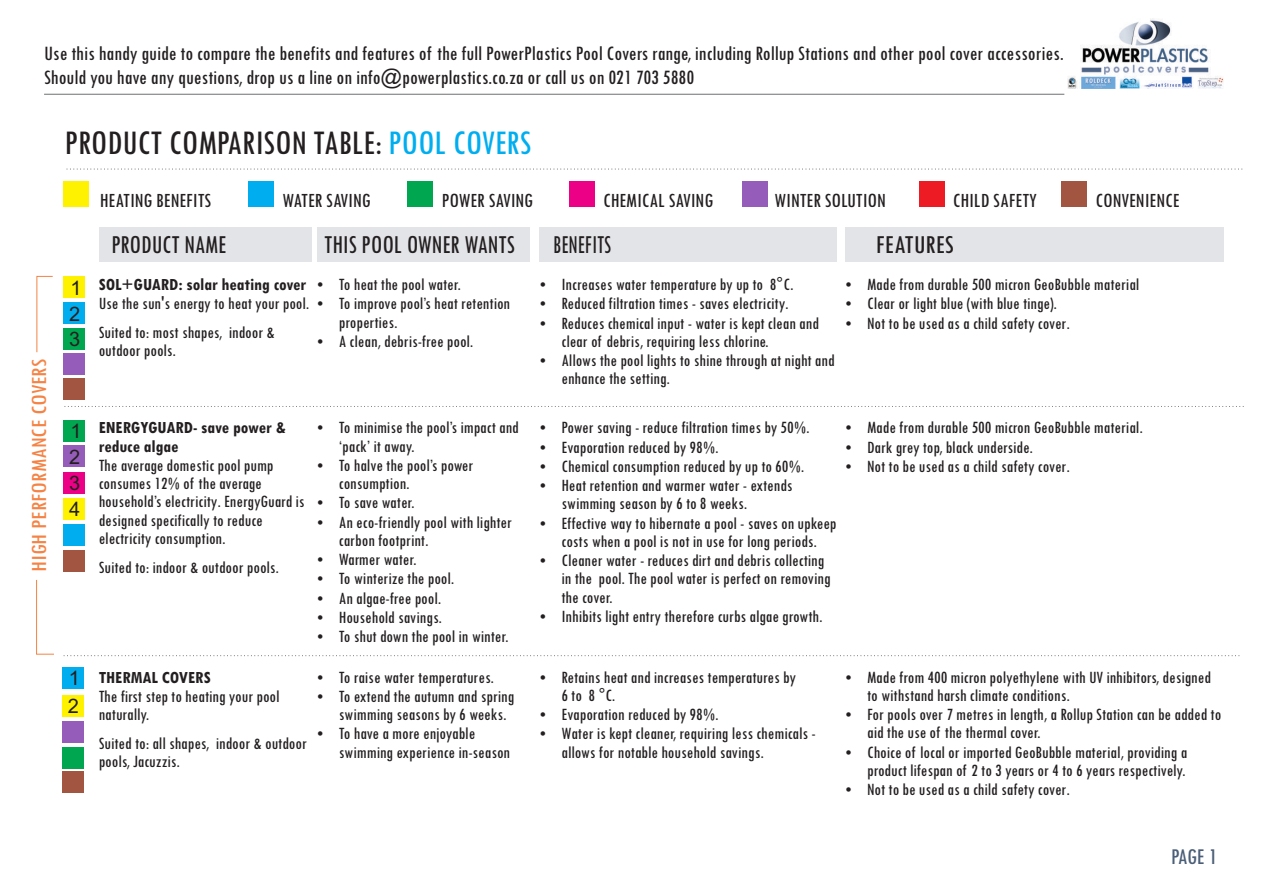
<style>
.page{position:relative;width:1263px;height:893px;background:#fff}
.page>*{position:absolute;margin:0;border:0;box-sizing:border-box;transform-origin:0 0}
.t1{font:condensed 36px "Tw Cen";color:#231f20}
.t2{font:condensed 27px "Tw Cen";color:#231f20;scale:.94 1}
.t3{font:condensed 27px "Tw Cen";color:#231f20;scale:.82 1}
.t4{font:condensed 27px "Tw Cen";color:#231f20;scale:1.04 1}
.t5{font:condensed 23.55px "Tw Cen";color:#4a5e78}
.t6{font:condensed 22.5px "Tw Cen";color:#f58345;scale:1.15 1}
.t7{font:condensed 21.3px/23.7px "Tw Cen";color:#231f20}
.t8{font:condensed 21px "Tw Cen";color:#231f20}
.t9{font:19.95px/26.1px "Arial";color:#231f20}
.t10{font:condensed 18px/18.9px "Tw Cen";color:#231f20}
.t11{font:700 condensed 18px/18.3px "Tw Cen";color:#231f20}
.s1{color:#00aeef}
</style>
<div class="page">
<div style="left:99px;top:228px;width:212px;height:34px;background:#e3e4e8"></div>
<div style="left:317px;top:228px;width:212px;height:34px;background:#e3e4e8"></div>
<div style="left:539px;top:228px;width:298px;height:34px;background:#e3e4e8"></div>
<div style="left:845px;top:228px;width:378px;height:34px;background:#e3e4e8"></div>
<div style="left:64px;top:354px;width:21px;height:21px;background:#965cb9"></div>
<svg style="left:64px;top:406px;width:1180px;height:1px"></svg>
<svg style="left:64px;top:655px;width:1176px;height:1px"></svg>
<div style="left:64px;top:524px;width:21px;height:22px;background:#00aeef"></div>
<svg style="left:67px;top:169px;width:1176px;height:1px"></svg>
<div style="left:408px;top:182px;width:25px;height:25px;background:#00a650"></div>
<div style="left:248px;top:182px;width:26px;height:25px;background:#00aeef"></div>
<div style="left:742px;top:182px;width:26px;height:25px;background:#965cb9"></div>
<div style="left:919px;top:182px;width:25px;height:25px;background:#ed1c24"></div>
<div style="left:64px;top:182px;width:25px;height:25px;background:#fff200"></div>
<hr style="left:44px;top:94px;width:1020px;height:1px;background:#6d6f71">
<div style="left:569px;top:182px;width:26px;height:25px;background:#ec0086"></div>
<svg style="left:36px;top:276px;width:17px;height:77px"></svg>
<svg style="left:36px;top:579px;width:18px;height:76px"></svg>
<div style="left:64px;top:277px;width:21px;height:21px;background:#fff200"></div>
<div style="left:64px;top:303px;width:21px;height:21px;background:#00aeef"></div>
<div style="left:64px;top:498px;width:21px;height:21px;background:#fff200"></div>
<div style="left:64px;top:472px;width:21px;height:21px;background:#ec0086"></div>
<div style="left:64px;top:420px;width:21px;height:21px;background:#00a650"></div>
<div style="left:64px;top:446px;width:21px;height:21px;background:#965cb9"></div>
<div style="left:1061px;top:182px;width:26px;height:25px;background:#a25641"></div>
<div style="left:64px;top:378px;width:21px;height:22px;background:#a25641"></div>
<div style="left:64px;top:551px;width:21px;height:21px;background:#a25641"></div>
<div style="left:62px;top:747px;width:21px;height:21px;background:#00a650"></div>
<div style="left:62px;top:721px;width:21px;height:22px;background:#965cb9"></div>
<div style="left:62px;top:668px;width:21px;height:21px;background:#00aeef"></div>
<div style="left:62px;top:695px;width:21px;height:22px;background:#fff200"></div>
<div style="left:62px;top:772px;width:21px;height:21px;background:#a25641"></div>
<div style="left:64px;top:328px;width:21px;height:22px;background:#00a650"></div>
<img style="left:1067px;top:19px;width:156px;height:70px">
<p class="t7" style="left:44px;top:43px;width:1021px">Use this handy guide to compare the benefits and features of the full PowerPlastics Pool Covers range, including Rollup Stations and other pool cover accessories.<br>Should you have any questions, drop us a line on info@powerplastics.co.za or call us on 021 703 5880</p>
<h1 class="t1" style="left:65px;top:130px;width:468px">PRODUCT COMPARISON TABLE: <span class="s1">POOL COVERS</span></h1>
<p class="t8" style="left:100px;top:193px;width:113px">HEATING BENEFITS</p>
<p class="t8" style="left:283px;top:193px;width:89px">WATER SAVING</p>
<p class="t8" style="left:442px;top:193px;width:93px">POWER SAVING</p>
<p class="t8" style="left:775px;top:193px;width:113px">WINTER SOLUTION</p>
<p class="t8" style="left:953px;top:193px;width:86px">CHILD SAFETY</p>
<p class="t8" style="left:603px;top:193px;width:112px">CHEMICAL SAVING</p>
<p class="t8" style="left:1095px;top:193px;width:86px">CONVENIENCE</p>
<p class="t6" style="left:31px;top:572px;width:187px;rotate:-90deg">HIGH PERFORMANCE COVERS</p>
<p class="t9" style="left:69px;top:276px;width:14px">1<br>2</p>
<p class="t9" style="left:69px;top:328px;width:13px">3</p>
<p class="t9" style="left:69px;top:420px;width:14px">1<br>2</p>
<p class="t9" style="left:69px;top:472px;width:13px">3</p>
<p class="t9" style="left:69px;top:498px;width:13px">4</p>
<p class="t9" style="left:68px;top:666px;width:14px;line-height:27.9px">1<br>2</p>
<h2 class="t2" style="left:111px;top:236px;width:124px">PRODUCT NAME</h2>
<h2 class="t2" style="left:324px;top:236px;width:204px">THIS POOL OWNER WANTS</h2>
<h2 class="t3" style="left:553px;top:236px;width:72px">BENEFITS</h2>
<h2 class="t4" style="left:876px;top:235px;width:77px">FEATURES</h2>
<p class="t11" style="left:99px;top:277px;width:209px">SOL+GUARD: solar heating cover</p>
<p class="t10" style="left:99px;top:291px;width:212px;line-height:28.8px">Use the sun's energy to heat your pool.<br>Suited to: most shapes, indoor &amp;</p>
<p class="t10" style="left:99px;top:343px;width:79px">outdoor pools.</p>
<p class="t10" style="left:561px;top:276px;width:275px">Increases water temperature by up to 8°C.<br>Reduced filtration times - saves electricity.<br>Reduces chemical input - water is kept clean and clear of debris, requiring less chlorine.<br>Allows the pool lights to shine through at night and enhance the setting.</p>
<p class="t10" style="left:867px;top:276px;width:274px">Made from durable 500 micron GeoBubble material<br>Clear or light blue (with blue tinge).<br>Not to be used as a child safety cover.</p>
<p class="t10" style="left:339px;top:276px;width:173px">To heat the pool water.<br>To improve pool’s heat retention properties.<br>A clean, debris-free pool.</p>
<p class="t11" style="left:99px;top:420px;width:188px">ENERGYGUARD- save power &amp; reduce algae</p>
<p class="t10" style="left:99px;top:458px;width:207px;line-height:18.3px">The average domestic pool pump consumes 12% of the average household’s electricity. EnergyGuard is designed specifically to reduce electricity consumption.</p>
<p class="t10" style="left:99px;top:559px;width:182px">Suited to: indoor &amp; outdoor pools.</p>
<p class="t11" style="left:99px;top:669px;width:113px">THERMAL COVERS</p>
<p class="t10" style="left:99px;top:688px;width:182px;line-height:18.3px">The first step to heating your pool naturally.</p>
<p class="t10" style="left:99px;top:735px;width:210px;line-height:18.3px">Suited to: all shapes, indoor &amp; outdoor pools, Jacuzzis.</p>
<p class="t10" style="left:339px;top:420px;width:181px">To minimise the pool’s impact and ‘pack’ it away.<br>To halve the pool’s power consumption.<br>To save water.<br>An eco-friendly pool with lighter carbon footprint.<br>Warmer water.<br>To winterize the pool.<br>An algae-free pool.<br>Household savings.<br>To shut down the pool in winter.</p>
<p class="t10" style="left:339px;top:669px;width:177px">To raise water temperatures.<br>To extend the autumn and spring swimming seasons by 6 weeks.<br>To have a more enjoyable swimming experience in-season</p>
<p class="t10" style="left:561px;top:420px;width:276px">Power saving - reduce filtration times by 50%.<br>Evaporation reduced by 98%.<br>Chemical consumption reduced by up to 60%.<br>Heat retention and warmer water - extends swimming season by 6 to 8 weeks.<br>Effective way to hibernate a pool - saves on upkeep costs when a pool is not in use for long periods.<br>Cleaner water - reduces dirt and debris collecting in the pool. The pool water is perfect on removing the cover.<br>Inhibits light entry therefore curbs algae growth.</p>
<p class="t10" style="left:867px;top:420px;width:277px">Made from durable 500 micron GeoBubble material.<br>Dark grey top, black underside.<br>Not to be used as a child safety cover.</p>
<p class="t10" style="left:561px;top:669px;width:256px">Retains heat and increases temperatures by<br>6 to 8 °C.<br>Evaporation reduced by 98%.<br>Water is kept cleaner, requiring less chemicals - allows for notable household savings.</p>
<p class="t10" style="left:867px;top:669px;width:356px">Made from 400 micron polyethylene with UV inhibitors, designed to withstand harsh climate conditions.<br>For pools over 7 metres in length, a Rollup Station can be added to aid the use of the thermal cover.<br>Choice of local or imported GeoBubble material, providing a product lifespan of 2 to 3 years or 4 to 6 years respectively.<br>Not to be used as a child safety cover.</p>
<h3 class="t5" style="left:1171px;top:848px;width:48px">PAGE 1</h3>
</div>
